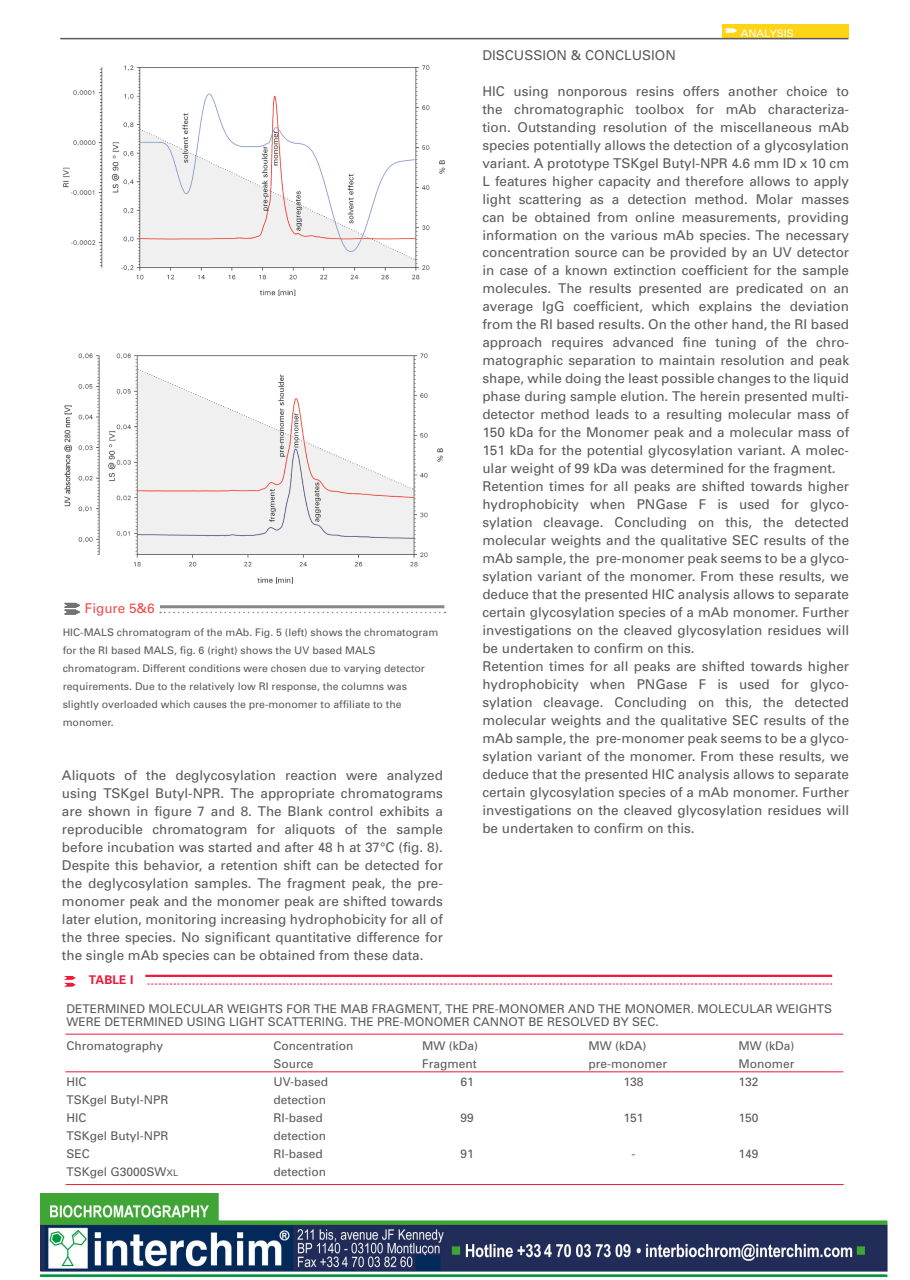
<style>
.page{position:relative;width:910px;height:1280px;background:#fff}
.page>*{position:absolute;margin:0;border:0;box-sizing:border-box;transform-origin:0 0}
.Fliesstext{font:13.5px/18px "Univers";color:#5a5a5d;text-align:justify}
.Headers_Fliesstext{font:13.5px "Univers";color:#5a5a5d}
.Fliesstext-2{font:13.5px "Univers";color:#ef4d4e}
.Legende_-_Figures{font:12px "Univers";color:#5a5a5d}
.Headers_-_Figures{font:12px/13.5px "Univers";color:#5a5a5d}
.t1{font:700 12px "Univers";letter-spacing:.01em;color:#ed1a3a}
.Legende_-_Figures-2{font:10.5px/18px "Univers";color:#5a5a5d}
.t2{font:10.5px "Univers";color:#fff}
.s1{font-size:9px}
</style>
<div class="page">
<div style="left:722px;top:24px;width:126px;height:15px;background:#fed415"></div>
<svg style="left:726px;top:29px;width:11px;height:3px"></svg>
<hr style="left:60px;top:38px;width:788px;height:1px;background:#5a5a5d">
<img style="left:63px;top:65px;width:382px;height:231px">
<hr style="left:160px;top:605px;width:284px;height:3px;background:#848689">
<svg style="left:160px;top:612px;width:285px;height:1px"></svg>
<svg style="left:64px;top:603px;width:13px;height:12px"></svg>
<svg style="left:65px;top:603px;width:15px;height:11px"></svg>
<img style="left:64px;top:353px;width:379px;height:231px">
<hr style="left:145px;top:975px;width:687px;height:2px;background:#ed1a3a">
<svg style="left:147px;top:983px;width:685px;height:1px"></svg>
<svg style="left:64px;top:976px;width:12px;height:11px"></svg>
<hr style="left:65px;top:1071px;width:778px;height:1px;background:#ed1a3a">
<hr style="left:65px;top:1034px;width:778px;height:1px;background:#ed1a3a">
<hr style="left:66px;top:1184px;width:778px;height:1px;background:#ed1a3a">
<img style="left:41px;top:1194px;width:847px;height:82px">
<p class="Fliesstext-2" style="left:85px;top:599px;width:71px">Figure 5&amp;6</p>
<p class="Legende_-_Figures-2" style="left:63px;top:623px;width:377px">HIC-MALS chromatogram of the mAb. Fig. 5 (left) shows the chromatogram for the RI based MALS, fig. 6 (right) shows the UV based MALS chromatogram. Different conditions were chosen due to varying detector requirements. Due to the relatively low RI response, the columns was slightly overloaded which causes the pre-monomer to affiliate to the monomer.</p>
<p class="Fliesstext" style="left:62px;top:765px;width:383px">Aliquots of the deglycosylation reaction were analyzed using TSKgel Butyl-NPR. The appropriate chromatograms are shown in figure 7 and 8. The Blank control exhibits a reproducible chromatogram for aliquots of the sample before incubation was started and after 48 h at 37°C (fig. 8).<br>Despite this behavior, a retention shift can be detected for the deglycosylation samples. The fragment peak, the pre&shy;monomer peak and the monomer peak are shifted towards later elution, monitoring increasing hydrophobicity for all of the three species. No significant quantitative difference for the single mAb species can be obtained from these data.</p>
<p class="t2" style="left:741px;top:27px;width:55px">ANALYSIS</p>
<p class="Headers_Fliesstext" style="left:482px;top:46px;width:195px">DISCUSSION &amp; CONCLUSION</p>
<p class="Fliesstext" style="left:482px;top:81px;width:368px">HIC using nonporous resins offers another choice to the chromatographic toolbox for mAb characteriza&shy;tion. Outstanding resolution of the miscellaneous mAb species potentially allows the detection of a glycosylation variant. A prototype TSKgel Butyl-NPR 4.6 mm ID x 10 cm L features higher capacity and therefore allows to apply light scattering as a detection method. Molar masses can be obtained from online measurements, providing information on the various mAb species. The necessary concentration source can be provided by an UV detector in case of a known extinction coefficient for the sample molecules. The results presented are predicated on an average IgG coefficient, which explains the deviation from the RI based results. On the other hand, the RI based approach requires advanced fine tuning of the chro&shy;matographic separation to maintain resolution and peak shape, while doing the least possible changes to the liquid phase during sample elution. The herein presented multi&shy;detector method leads to a resulting molecular mass of 150 kDa for the Monomer peak and a molecular mass of 151 kDa for the potential glycosylation variant. A molec&shy;ular weight of 99 kDa was determined for the fragment.</p>
<p class="Fliesstext" style="left:482px;top:477px;width:368px">Retention times for all peaks are shifted towards higher hydrophobicity when PNGase F is used for glyco&shy;sylation cleavage. Concluding on this, the detected molecular weights and the qualitative SEC results of the mAb sample, the pre-monomer peak seems to be a glyco&shy;sylation variant of the monomer. From these results, we deduce that the presented HIC analysis allows to separate certain glycosylation species of a mAb monomer. Further investigations on the cleaved glycosylation residues will be undertaken to confirm on this.</p>
<p class="Fliesstext" style="left:482px;top:657px;width:368px">Retention times for all peaks are shifted towards higher hydrophobicity when PNGase F is used for glyco&shy;sylation cleavage. Concluding on this, the detected molecular weights and the qualitative SEC results of the mAb sample, the pre-monomer peak seems to be a glyco&shy;sylation variant of the monomer. From these results, we deduce that the presented HIC analysis allows to separate certain glycosylation species of a mAb monomer. Further investigations on the cleaved glycosylation residues will be undertaken to confirm on this.</p>
<p class="t1" style="left:89px;top:972px;width:46px">TABLE I</p>
<p class="Headers_-_Figures" style="left:67px;top:1002px;width:767px">DETERMINED MOLECULAR WEIGHTS FOR THE MAB FRAGMENT, THE PRE-MONOMER AND THE MONOMER. MOLECULAR WEIGHTS<br>WERE DETERMINED USING LIGHT SCATTERING. THE PRE-MONOMER CANNOT BE RESOLVED BY SEC.</p>
<p class="Legende_-_Figures" style="left:67px;top:1038px;width:98px">Chromatography</p>
<p class="Legende_-_Figures" style="left:274px;top:1038px;width:82px">Concentration</p>
<p class="Legende_-_Figures" style="left:422px;top:1038px;width:57px">MW (kDa)</p>
<p class="Legende_-_Figures" style="left:589px;top:1038px;width:59px">MW (kDA)</p>
<p class="Legende_-_Figures" style="left:739px;top:1038px;width:57px">MW (kDa)</p>
<p class="Legende_-_Figures" style="left:274px;top:1056px;width:42px">Source</p>
<p class="Legende_-_Figures" style="left:422px;top:1056px;width:56px">Fragment</p>
<p class="Legende_-_Figures" style="left:589px;top:1056px;width:80px">pre-monomer</p>
<p class="Legende_-_Figures" style="left:739px;top:1056px;width:57px">Monomer</p>
<p class="Legende_-_Figures" style="left:67px;top:1074px;width:22px">HIC</p>
<p class="Legende_-_Figures" style="left:274px;top:1074px;width:56px">UV-based</p>
<p class="Legende_-_Figures" style="left:460px;top:1074px;width:15px">61</p>
<p class="Legende_-_Figures" style="left:624px;top:1074px;width:22px">138</p>
<p class="Legende_-_Figures" style="left:739px;top:1074px;width:22px">132</p>
<p class="Legende_-_Figures" style="left:67px;top:1092px;width:104px">TSKgel Butyl-NPR</p>
<p class="Legende_-_Figures" style="left:274px;top:1092px;width:54px">detection</p>
<p class="Legende_-_Figures" style="left:67px;top:1110px;width:22px">HIC</p>
<p class="Legende_-_Figures" style="left:274px;top:1110px;width:51px">RI-based</p>
<p class="Legende_-_Figures" style="left:460px;top:1110px;width:15px">99</p>
<p class="Legende_-_Figures" style="left:624px;top:1110px;width:22px">151</p>
<p class="Legende_-_Figures" style="left:739px;top:1110px;width:22px">150</p>
<p class="Legende_-_Figures" style="left:67px;top:1128px;width:104px">TSKgel Butyl-NPR</p>
<p class="Legende_-_Figures" style="left:274px;top:1128px;width:54px">detection</p>
<p class="Legende_-_Figures" style="left:67px;top:1146px;width:25px">SEC</p>
<p class="Legende_-_Figures" style="left:274px;top:1146px;width:51px">RI-based</p>
<p class="Legende_-_Figures" style="left:460px;top:1146px;width:15px">91</p>
<p class="Legende_-_Figures" style="left:632px;top:1146px;width:5px">-</p>
<p class="Legende_-_Figures" style="left:739px;top:1146px;width:22px">149</p>
<p class="Legende_-_Figures" style="left:67px;top:1164px;width:113px">TSKgel G3000SW<span class="s1">XL</span></p>
<p class="Legende_-_Figures" style="left:274px;top:1164px;width:54px">detection</p>
</div>
